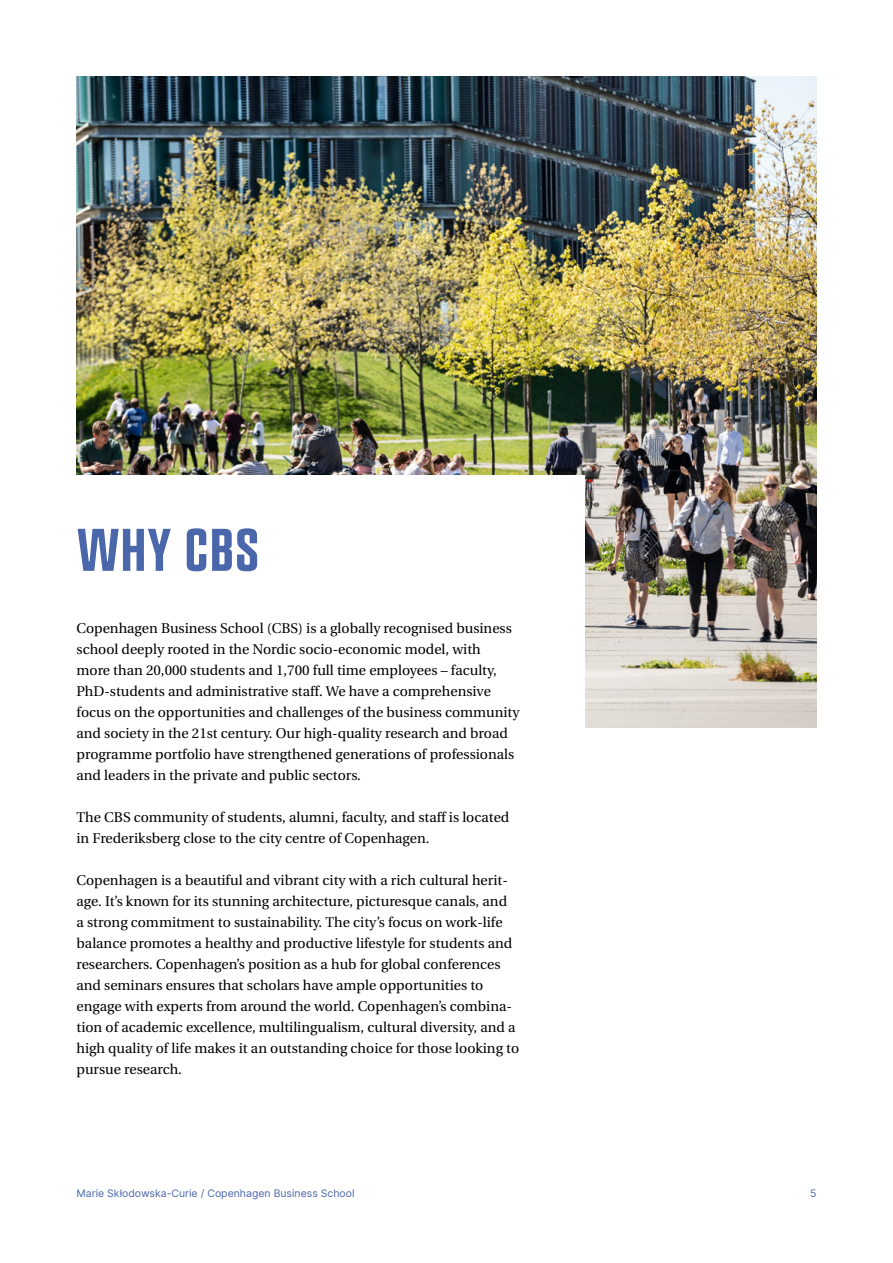
<style>
.page{position:relative;width:893px;height:1263px;background:#fff}
.page>*{position:absolute;margin:0;border:0;box-sizing:border-box;transform-origin:0 0}
.t1{font:700 60px "CBSNEW";color:#4967aa}
.t2{font:14.1px/21px "CBS Serif";color:#000}
.t3{font:10.5px "CBS Sans";color:#4967aa}
</style>
<div class="page">
<img style="left:77px;top:77px;width:739px;height:651px">
<div style="left:58px;top:476px;width:526px;height:682px;background:#fff"></div>
<h1 class="t1" style="left:77px;top:521px;width:184px">WHY CBS</h1>
<p class="t2" style="left:77px;top:618px;width:445px">Copenhagen Business School (CBS) is a globally recognised business school deeply rooted in the Nordic socio-economic model, with<br>more than 20,000 students and 1,700 full time employees – faculty, PhD-students and administrative staff. We have a comprehensive focus on the opportunities and challenges of the business community and society in the 21st century. Our high-quality research and broad programme portfolio have strengthened generations of professionals and leaders in the private and public sectors.</p>
<p class="t2" style="left:77px;top:807px;width:434px">The CBS community of students, alumni, faculty, and staff is located in Frederiksberg close to the city centre of Copenhagen.</p>
<p class="t2" style="left:77px;top:870px;width:444px">Copenhagen is a beautiful and vibrant city with a rich cultural herit&shy;age. It’s known for its stunning architecture, picturesque canals, and<br>a strong commitment to sustainability. The city’s focus on work-life balance promotes a healthy and productive lifestyle for students and researchers. Copenhagen’s position as a hub for global conferences and seminars ensures that scholars have ample opportunities to engage with experts from around the world. Copenhagen’s combina&shy;tion of academic excellence, multilingualism, cultural diversity, and a high quality of life makes it an outstanding choice for those looking to pursue research.</p>
<p class="t3" style="left:77px;top:1185px;width:280px">Marie Skłodowska-Curie / Copenhagen Business School</p>
<p class="t3" style="left:810px;top:1185px;width:8px">5</p>
</div>
